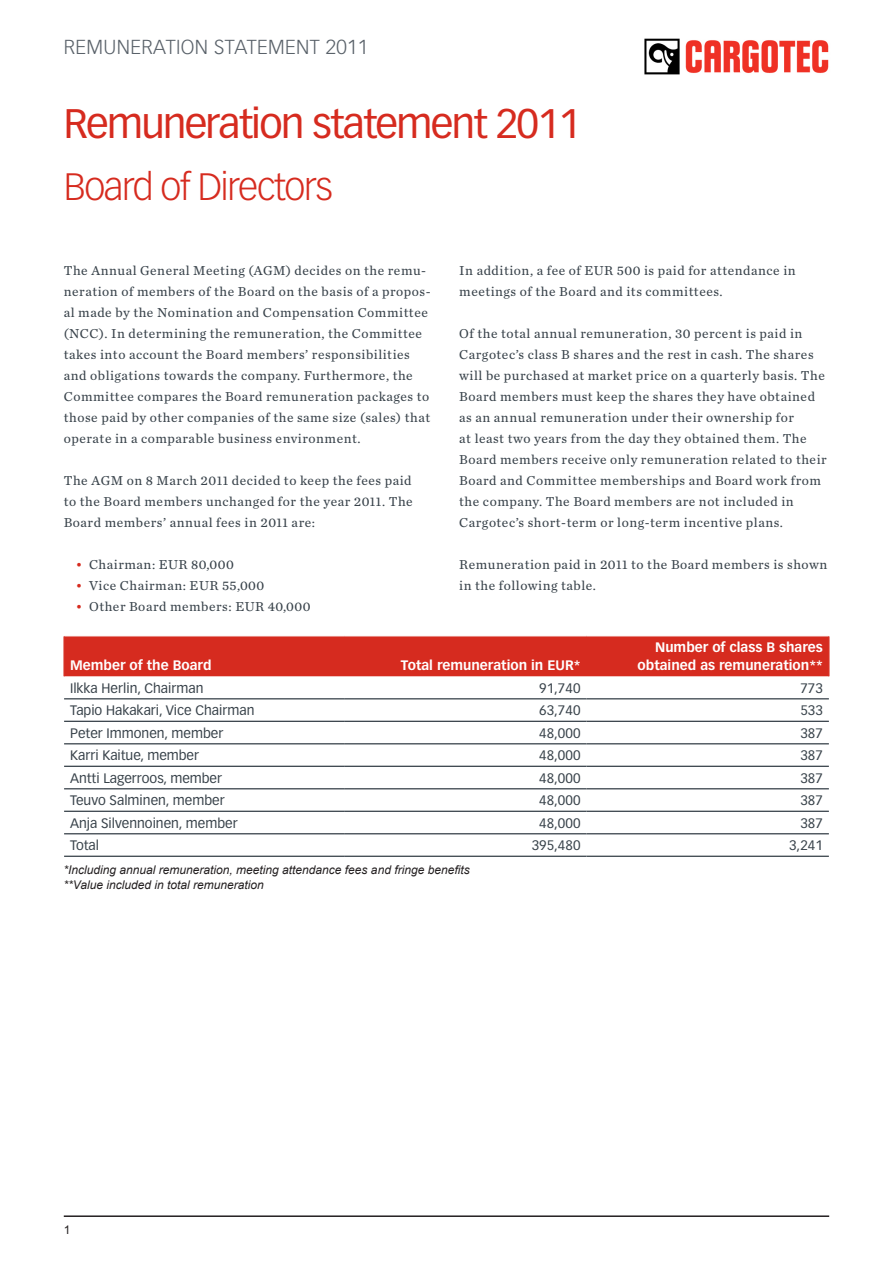
<style>
.page{position:relative;width:893px;height:1263px;background:#fff}
.page>*{position:absolute;margin:0;border:0;box-sizing:border-box;transform-origin:0 0}
.heading_report{font:40.5px "Vectora LT Std";letter-spacing:-.04em;color:#d62b1f}
.t1{font:300 37.5px "Vectora LT Std";letter-spacing:-.04em;color:#d62b1f}
.t2{font:300 19.95px "Vectora LT Std";letter-spacing:.02em;color:#596169}
.Body01_LEIPIS{font:13.5px/21px "Chronicle Text G2";letter-spacing:.04em;color:#38424a}
.Body{font:13.5px "Vectora LT Std";color:#38424a}
.Body-2{font:700 13.5px/18px "Vectora LT Std";color:#fff;text-align:right}
.Body-3{font:italic 12px/14.4px "Arial";color:#231f20}
.cont_Subhead{font:12px "Arial";color:#231f20}
.s1{color:#d62b1f}
</style>
<div class="page">
<hr style="left:64px;top:1215px;width:765px;height:2px;background:#231f20">
<img style="left:644px;top:38px;width:185px;height:37px">
<div style="left:65px;top:636px;width:763px;height:40px;background:#d62b1f"></div>
<hr style="left:63px;top:636px;width:2px;height:40px;background:#d62b1f">
<hr style="left:64px;top:721px;width:280px;height:1px;background:#38424a">
<hr style="left:344px;top:721px;width:242px;height:1px;background:#38424a">
<hr style="left:586px;top:721px;width:243px;height:1px;background:#38424a">
<hr style="left:64px;top:743px;width:280px;height:1px;background:#38424a">
<hr style="left:344px;top:743px;width:242px;height:1px;background:#38424a">
<hr style="left:586px;top:743px;width:243px;height:1px;background:#38424a">
<hr style="left:64px;top:766px;width:280px;height:1px;background:#38424a">
<hr style="left:344px;top:766px;width:242px;height:1px;background:#38424a">
<hr style="left:586px;top:766px;width:243px;height:1px;background:#38424a">
<hr style="left:64px;top:788px;width:280px;height:1px;background:#38424a">
<hr style="left:344px;top:788px;width:242px;height:1px;background:#38424a">
<hr style="left:586px;top:788px;width:243px;height:1px;background:#38424a">
<hr style="left:64px;top:811px;width:280px;height:1px;background:#38424a">
<hr style="left:344px;top:811px;width:242px;height:1px;background:#38424a">
<hr style="left:586px;top:811px;width:243px;height:1px;background:#38424a">
<hr style="left:64px;top:833px;width:280px;height:1px;background:#38424a">
<hr style="left:344px;top:833px;width:242px;height:1px;background:#38424a">
<hr style="left:586px;top:833px;width:243px;height:1px;background:#38424a">
<hr style="left:64px;top:856px;width:280px;height:1px;background:#38424a">
<hr style="left:344px;top:856px;width:242px;height:1px;background:#38424a">
<hr style="left:586px;top:856px;width:243px;height:1px;background:#38424a">
<hr style="left:828px;top:636px;width:1px;height:40px;background:#d62b1f">
<hr style="left:64px;top:698px;width:280px;height:1px;background:#38424a">
<hr style="left:344px;top:698px;width:242px;height:1px;background:#38424a">
<hr style="left:586px;top:698px;width:243px;height:1px;background:#38424a">
<p class="t2" style="left:64px;top:36px;width:306px">REMUNERATION STATEMENT 2011</p>
<p class="heading_report" style="left:64px;top:100px;width:519px">Remuneration statement 2011</p>
<p class="t1" style="left:64px;top:165px;width:271px">Board of Directors</p>
<p class="Body01_LEIPIS" style="left:64px;top:259px;width:368px">The Annual General Meeting (AGM) decides on the remu&shy;neration of members of the Board on the basis of a propos&shy;al made by the Nomination and Compensation Committee (NCC). In determining the remuneration, the Committee takes into account the Board members’ responsibilities and obligations towards the company. Furthermore, the Committee compares the Board remuneration packages to those paid by other companies of the same size (sales) that operate in a comparable business environment.</p>
<p class="Body01_LEIPIS" style="left:64px;top:469px;width:350px;text-align:justify">The AGM on 8 March 2011 decided to keep the fees paid to the Board members unchanged for the year 2011. The Board members’ annual fees in 2011 are:</p>
<p class="Body01_LEIPIS" style="left:76px;top:553px;width:160px"><span class="s1">•</span> Chairman: EUR 80,000</p>
<p class="Body01_LEIPIS" style="left:76px;top:574px;width:190px"><span class="s1">•</span> Vice Chairman: EUR 55,000</p>
<p class="Body01_LEIPIS" style="left:76px;top:595px;width:236px"><span class="s1">•</span> Other Board members: EUR 40,000</p>
<p class="Body01_LEIPIS" style="left:459px;top:259px;width:338px">In addition, a fee of EUR 500 is paid for attendance in meetings of the Board and its committees.</p>
<p class="Body01_LEIPIS" style="left:459px;top:322px;width:369px">Of the total annual remuneration, 30 percent is paid in Cargotec’s class B shares and the rest in cash. The shares will be purchased at market price on a quarterly basis. The Board members must keep the shares they have obtained as an annual remuneration under their ownership for<br>at least two years from the day they obtained them. The Board members receive only remuneration related to their Board and Committee memberships and Board work from the company. The Board members are not included in Cargotec’s short-term or long-term incentive plans.</p>
<p class="Body01_LEIPIS" style="left:459px;top:553px;width:370px">Remuneration paid in 2011 to the Board members is shown in the following table.</p>
<p class="Body-2" style="left:70px;top:656px;width:143px">Member of the Board</p>
<p class="Body-2" style="left:401px;top:656px;width:181px">Total remuneration in EUR*</p>
<p class="Body-2" style="left:638px;top:638px;width:187px">Number of class B shares obtained as remuneration**</p>
<p class="Body" style="left:70px;top:680px;width:135px">Ilkka Herlin, Chairman</p>
<p class="Body" style="left:539px;top:680px;width:43px">91,740</p>
<p class="Body" style="left:800px;top:680px;width:24px">773</p>
<p class="Body" style="left:70px;top:703px;width:186px">Tapio Hakakari, Vice Chairman</p>
<p class="Body" style="left:539px;top:703px;width:43px">63,740</p>
<p class="Body" style="left:800px;top:703px;width:24px">533</p>
<p class="Body" style="left:70px;top:725px;width:155px">Peter Immonen, member</p>
<p class="Body" style="left:539px;top:725px;width:43px">48,000</p>
<p class="Body" style="left:800px;top:725px;width:24px">387</p>
<p class="Body" style="left:70px;top:747px;width:131px">Karri Kaitue, member</p>
<p class="Body" style="left:539px;top:747px;width:43px">48,000</p>
<p class="Body" style="left:800px;top:747px;width:24px">387</p>
<p class="Body" style="left:70px;top:770px;width:153px">Antti Lagerroos, member</p>
<p class="Body" style="left:539px;top:770px;width:43px">48,000</p>
<p class="Body" style="left:800px;top:770px;width:24px">387</p>
<p class="Body" style="left:70px;top:792px;width:156px">Teuvo Salminen, member</p>
<p class="Body" style="left:539px;top:792px;width:43px">48,000</p>
<p class="Body" style="left:800px;top:792px;width:24px">387</p>
<p class="Body" style="left:70px;top:815px;width:169px">Anja Silvennoinen, member</p>
<p class="Body" style="left:539px;top:815px;width:43px">48,000</p>
<p class="Body" style="left:800px;top:815px;width:24px">387</p>
<p class="Body" style="left:70px;top:837px;width:31px">Total</p>
<p class="Body" style="left:532px;top:837px;width:50px">395,480</p>
<p class="Body" style="left:789px;top:837px;width:35px">3,241</p>
<p class="Body-3" style="left:63px;top:863px;width:408px">*Including annual remuneration, meeting attendance fees and fringe benefits **Value included in total remuneration</p>
<p class="cont_Subhead" style="left:64px;top:1222px;width:8px">1</p>
</div>
